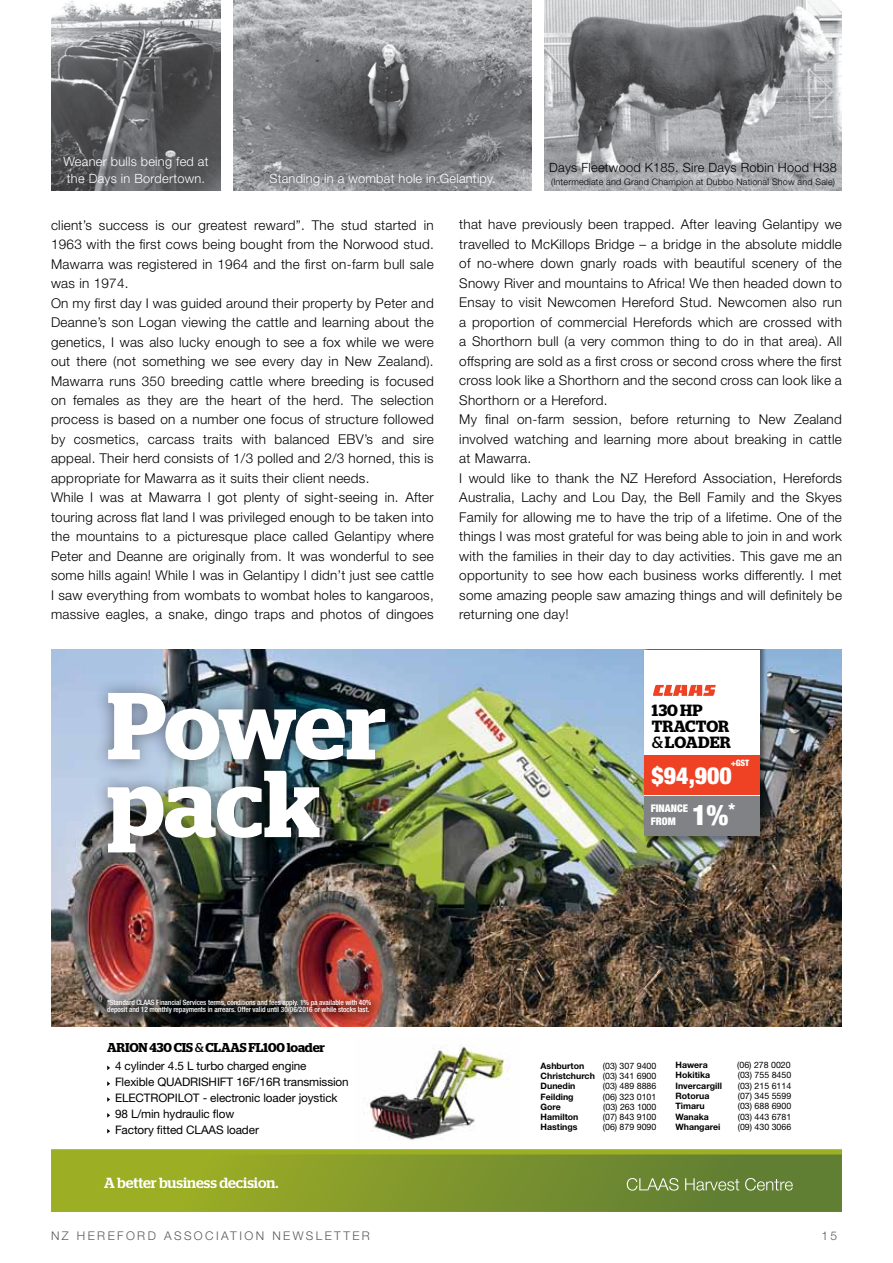
<style>
.page{position:relative;width:893px;height:1263px;background:#fff}
.page>*{position:absolute;margin:0;border:0;box-sizing:border-box;transform-origin:0 0}
.t1{font:600 94.65px/77.8px "Stag";letter-spacing:-.005em;color:#fff}
.t2{font:900 condensed 28.2px "Helvetica Neue LT Std";color:#fff}
.t3{font:900 condensed 23.7px "Helvetica Neue LT Std";color:#fff}
.t4{font:600 16.2px/16.2px "Stag";letter-spacing:.01em;color:#000}
.t5{font:500 14.7px "Stag";color:#fff}
.t6{font:300 13.5px/19.5px "Helvetica Neue LT Std";letter-spacing:.02em;color:#000}
.t7{font:600 12.9px "Stag";letter-spacing:-.01em;color:#000}
.t8{font:300 12.75px/16.5px "Helvetica Neue LT Std";letter-spacing:.02em;color:#fff}
.t9{font:300 12.75px "Helvetica Neue LT Std";letter-spacing:.02em;color:#000}
.t10{font:300 12px "Helvetica Neue LT Std";letter-spacing:.2em;color:#58595b}
.t11{font:11.7px/15.8px "Helvetica Neue LT Std";letter-spacing:-.01em;color:#000}
.t12{font:900 condensed 10.5px/12.8px "Helvetica Neue LT Std";color:#fff}
.t13{font:300 9px "Helvetica Neue LT Std";letter-spacing:.02em;color:#000}
.t14{font:8.85px/10.4px "Helvetica Neue LT Std";color:#000;text-align:justify}
.t15{font:700 8.85px "Helvetica Neue LT Std";color:#000}
.t16{font:900 condensed 8.85px "Helvetica Neue LT Std";color:#fff}
.t17{font:500 condensed 7.35px/7.4px "Helvetica Neue LT Std";letter-spacing:-.01em;color:#fff}
.s1{font-weight:400}
.s2{font-weight:700}
</style>
<div class="page">
<img style="left:51px;top:650px;width:791px;height:377px">
<div style="left:51px;top:1149px;width:791px;height:8px;background:#9bae24"></div>
<svg style="left:51px;top:1154px;width:791px;height:58px;background:#80972b"></svg>
<div style="left:92px;top:677px;width:309px;height:191px;background:#000;opacity:.45"></div>
<svg style="left:627px;top:1178px;width:52px;height:12px"></svg>
<svg style="left:685px;top:1178px;width:54px;height:12px"></svg>
<svg style="left:745px;top:1178px;width:48px;height:12px"></svg>
<img style="left:364px;top:1045px;width:146px;height:95px">
<div style="left:643px;top:650px;width:123px;height:194px;background:#000;opacity:.44"></div>
<div style="left:644px;top:650px;width:116px;height:185px;background:#fff"></div>
<div style="left:645px;top:755px;width:115px;height:40px;background:#ef4123"></div>
<svg style="left:653px;top:685px;width:63px;height:11px"></svg>
<div style="left:645px;top:796px;width:115px;height:39px;background:#808285"></div>
<img style="left:103px;top:995px;width:279px;height:29px">
<img style="left:544px;top:0;width:298px;height:190px">
<img style="left:234px;top:0;width:297px;height:190px">
<img style="left:51px;top:0;width:170px;height:190px">
<p class="t8" style="left:63px;top:153px;width:147px">Weaner bulls being fed at the Days in Bordertown.</p>
<p class="t9" style="left:549px;top:160px;width:289px">Days Fleetwood K185. Sire Days Robin Hood H38</p>
<p class="t8" style="left:269px;top:170px;width:228px">Standing in a wombat hole in Gelantipy.</p>
<p class="t13" style="left:551px;top:176px;width:285px">(Intermediate and Grand Champion at Dubbo National Show and Sale)</p>
<p class="t6" style="left:51px;top:215px;width:384px">client’s success is our greatest reward”. The stud started in 1963 with the first cows being bought from the Norwood stud.<br>Mawarra was registered in 1964 and the first on-farm bull sale was in 1974.<br>On my first day I was guided around their property by Peter and Deanne’s son Logan viewing the cattle and learning about the genetics, I was also lucky enough to see a fox while we were out there (not something we see every day in New Zealand).<br>Mawarra runs 350 breeding cattle where breeding is focused on females as they are the heart of the herd. The selection process is based on a number one focus of structure followed by cosmetics, carcass traits with balanced EBV’s and sire appeal. Their herd consists of 1/3 polled and 2/3 horned, this is appropriate for Mawarra as it suits their client needs.<br>While I was at Mawarra I got plenty of sight-seeing in. After touring across flat land I was privileged enough to be taken into the mountains to a picturesque place called Gelantipy where Peter and Deanne are originally from. It was wonderful to see some hills again! While I was in Gelantipy I didn’t just see cattle I saw everything from wombats to wombat holes to kangaroos, massive eagles, a snake, dingo traps and photos of dingoes</p>
<p class="t6" style="left:459px;top:215px;width:384px">that have previously been trapped. After leaving Gelantipy we travelled to McKillops Bridge – a bridge in the absolute middle of no-where down gnarly roads with beautiful scenery of the Snowy River and mountains to Africa! We then headed down to Ensay to visit Newcomen Hereford Stud. Newcomen also run a proportion of commercial Herefords which are crossed with a Shorthorn bull (a very common thing to do in that area). All offspring are sold as a first cross or second cross where the first cross look like a Shorthorn and the second cross can look like a Shorthorn or a Hereford.<br>My final on-farm session, before returning to New Zealand involved watching and learning more about breaking in cattle at Mawarra.<br>I would like to thank the NZ Hereford Association, Herefords Australia, Lachy and Lou Day, the Bell Family and the Skyes Family for allowing me to have the trip of a lifetime. One of the things I was most grateful for was being able to join in and work with the families in their day to day activities. This gave me an opportunity to see how each business works differently. I met some amazing people saw amazing things and will definitely be returning one day!</p>
<h1 class="t1" style="left:107px;top:687px;width:281px">Power pack</h1>
<p class="t17" style="left:107px;top:998px;width:266px">*Standard CLAAS Financial Services terms, conditions and fees apply. 1% pa available with 40% deposit and 12 monthly repayments in arrears. Offer valid until 30/06/2016 or while stocks last.</p>
<p class="t4" style="left:652px;top:702px;width:81px">130 HP<br>TRACTOR <span class="s1">&amp;</span>LOADER</p>
<h3 class="t3" style="left:652px;top:760px;width:82px">$94,900</h3>
<p class="t16" style="left:731px;top:757px;width:20px">+GST</p>
<p class="t12" style="left:651px;top:802px;width:39px">FINANCE<br>FROM</p>
<h2 class="t2" style="left:692px;top:797px;width:45px">1%<sup>*</sup></h2>
<p class="t7" style="left:107px;top:1040px;width:219px">ARION 430 CIS <span class="s1">&amp;</span> CLAAS FL100 loader</p>
<p class="t11" style="left:115px;top:1058px;width:235px">4 cylinder 4.5 L turbo charged engine Flexible QUADRISHIFT 16F/16R transmission ELECTROPILOT - electronic loader joystick 98 L/min hydraulic flow<br>Factory fitted CLAAS loader</p>
<p class="t15" style="left:541px;top:1060px;width:45px">Ashburton</p>
<p class="t14" style="left:541px;top:1060px;width:117px;text-indent:62px">(03) 307 9400<br><span class="s2">Christchurch</span> (03) 341 6900<br><span class="s2">Dunedin</span></p>
<p class="t14" style="left:603px;top:1081px;width:55px">(03) 489 8886</p>
<p class="t15" style="left:541px;top:1091px;width:35px">Feilding</p>
<p class="t14" style="left:603px;top:1091px;width:55px">(06) 323 0101</p>
<p class="t15" style="left:541px;top:1101px;width:22px">Gore</p>
<p class="t14" style="left:603px;top:1101px;width:55px">(03) 263 1000</p>
<p class="t15" style="left:541px;top:1111px;width:39px">Hamilton</p>
<p class="t14" style="left:603px;top:1112px;width:55px">(07) 843 9100</p>
<p class="t15" style="left:541px;top:1122px;width:39px">Hastings</p>
<p class="t14" style="left:603px;top:1122px;width:55px">(06) 879 9090</p>
<p class="t5" style="left:104px;top:1177px;width:176px">A better business decision.</p>
<p class="t15" style="left:675px;top:1059px;width:34px">Hawera</p>
<p class="t14" style="left:737px;top:1060px;width:55px">(06) 278 0020</p>
<p class="t15" style="left:675px;top:1070px;width:36px">Hokitika</p>
<p class="t14" style="left:738px;top:1070px;width:55px">(03) 755 8450</p>
<p class="t15" style="left:675px;top:1080px;width:48px">Invercargill</p>
<p class="t14" style="left:738px;top:1080px;width:55px">(03) 215 6114</p>
<p class="t15" style="left:675px;top:1090px;width:35px">Rotorua</p>
<p class="t14" style="left:738px;top:1090px;width:55px">(07) 345 5599</p>
<p class="t15" style="left:675px;top:1101px;width:31px">Timaru</p>
<p class="t14" style="left:738px;top:1101px;width:55px">(03) 688 6900</p>
<p class="t15" style="left:675px;top:1111px;width:35px">Wanaka</p>
<p class="t14" style="left:738px;top:1111px;width:55px">(03) 443 6781</p>
<p class="t15" style="left:675px;top:1121px;width:46px">Whangarei</p>
<p class="t14" style="left:738px;top:1121px;width:55px">(09) 430 3066</p>
<p class="t10" style="left:51px;top:1229px;width:48px">NZ HEREFOR</p>
<p class="t10" style="left:148px;top:1229px;width:37px">D ASSO</p>
<p class="t10" style="left:205px;top:1229px;width:89px">CIATION NEWSLE</p>
<p class="t10" style="left:334px;top:1229px;width:26px">TTER</p>
<p class="t10" style="left:821px;top:1229px;width:17px">15</p>
</div>
